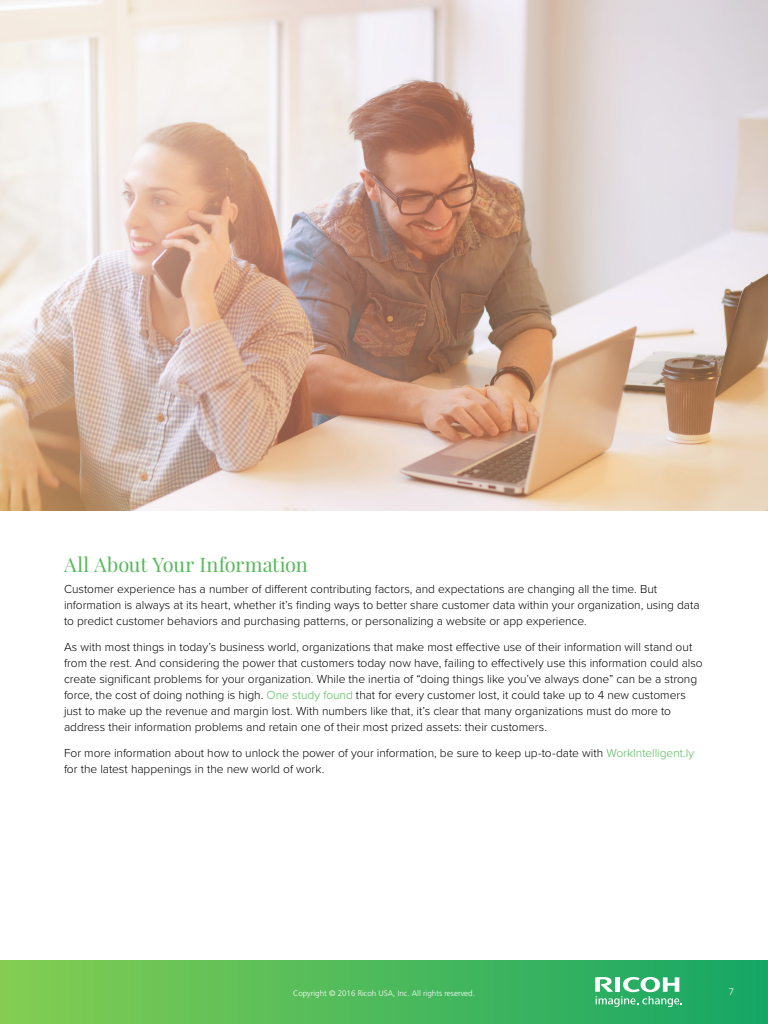
<style>
.page{position:relative;width:768px;height:1024px;background:#fff}
.page>*{position:absolute;margin:0;border:0;box-sizing:border-box;transform-origin:0 0}
.t1{font:20px "Playfair Display";color:#55ba5a}
.t2{font:300 12px/16px "Proxima Nova";letter-spacing:-.005em;color:#000}
.t3{font:300 10px "Proxima Nova";color:#fff}
.t4{font:300 8px "Frutiger LT Std";color:#fff}
.s1{color:#55ba5a}
</style>
<div class="page">
<div style="left:0;top:960px;width:768px;height:64px;background:linear-gradient(to right,#84cd52,#15a666)"></div>
<svg style="left:595px;top:977px;width:87px;height:30px"></svg>
<img style="left:0;top:0;width:768px;height:511px">
<h3 class="t1" style="left:64px;top:552px;width:245px">All About Your Information</h3>
<p class="t2" style="left:64px;top:581px;width:637px">Customer experience has a number of different contributing factors, and expectations are changing all the time. But information is always at its heart, whether it’s finding ways to better share customer data within your organization, using data to predict customer behaviors and purchasing patterns, or personalizing a website or app experience.</p>
<p class="t2" style="left:64px;top:639px;width:640px">As with most things in today’s business world, organizations that make most effective use of their information will stand out from the rest. And considering the power that customers today now have, failing to effectively use this information could also create significant problems for your organization. While the inertia of “doing things like you’ve always done” can be a strong force, the cost of doing nothing is high. <span class="s1">One study found</span> that for every customer lost, it could take up to 4 new customers just to make up the revenue and margin lost. With numbers like that, it’s clear that many organizations must do more to address their information problems and retain one of their most prized assets: their customers.</p>
<p class="t2" style="left:64px;top:745px;width:632px">For more information about how to unlock the power of your information, be sure to keep up-to-date with <span class="s1">WorkIntelligent.ly </span>for the latest happenings in the new world of work.</p>
<p class="t4" style="left:293px;top:989px;width:183px">Copyright © 2016 Ricoh USA, Inc. All rights reserved.</p>
<p class="t3" style="left:729px;top:986px;width:7px">7</p>
</div>
